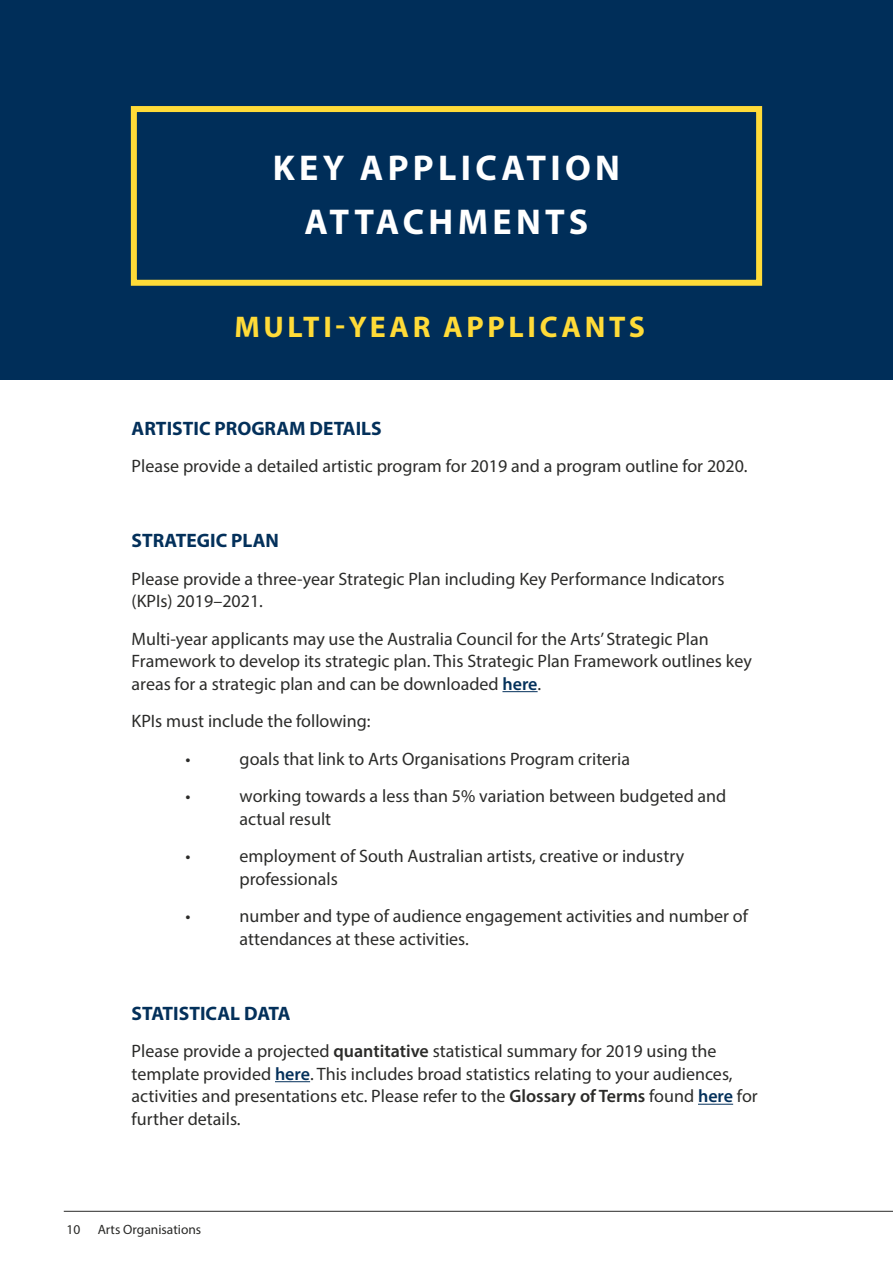
<style>
.page{position:relative;width:893px;height:1263px;background:#fff}
.page>*{position:absolute;margin:0;border:0;box-sizing:border-box;transform-origin:0 0}
.t1{font:700 36px/54px "Myriad Pro";letter-spacing:.12em;color:#fff;text-align:center}
.t2{font:700 30px "Myriad Pro";letter-spacing:.12em;color:#ffdb38}
.t3{font:700 19.5px "Myriad Pro";color:#002e59}
.t4{font:18px/22.5px "Myriad Pro";color:#292927}
.t5{font:13.5px "Myriad Pro";color:#292927}
.s1{font-weight:600;color:#002e59}
.s2{font-weight:600}
</style>
<div class="page">
<div style="left:0;top:0;width:893px;height:380px;background:#002e59"></div>
<div style="left:131px;top:106px;width:631px;height:180px;border:6px solid #ffdb38"></div>
<hr style="left:64px;top:1211px;width:829px;height:1px;background:#292927">
<hr style="left:502px;top:691px;width:36px;height:1px;background:#002e59">
<hr style="left:275px;top:1081px;width:35px;height:1px;background:#002e59">
<hr style="left:698px;top:1104px;width:35px;height:1px;background:#002e59">
<h1 class="t1" style="left:273px;top:140px;width:349px">KEY APPLICATION<br>ATTACHMENTS</h1>
<h2 class="t2" style="left:234px;top:307px;width:412px">MULTI-YEAR APPLICANTS</h2>
<p class="t3" style="left:132px;top:415px;width:252px">ARTISTIC PROGRAM DETAILS</p>
<p class="t4" style="left:132px;top:455px;width:617px">Please provide a detailed artistic program for 2019 and a program outline for 2020.</p>
<p class="t3" style="left:132px;top:528px;width:149px">STRATEGIC PLAN</p>
<p class="t4" style="left:132px;top:567px;width:594px">Please provide a three-year Strategic Plan including Key Performance Indicators (KPIs) 2019–2021.</p>
<p class="t4" style="left:132px;top:627px;width:622px">Multi-year applicants may use the Australia Council for the Arts’ Strategic Plan<br>Framework to develop its strategic plan. This Strategic Plan Framework outlines key areas for a strategic plan and can be downloaded <span class="s1">here</span>.</p>
<p class="t4" style="left:186px;top:702px;width:187px;line-height:37.5px;text-indent:-54px">KPIs must include the following: •</p>
<p class="t4" style="left:240px;top:747px;width:392px">goals that link to Arts Organisations Program criteria</p>
<p class="t4" style="left:186px;top:785px;width:7px">•</p>
<p class="t4" style="left:240px;top:785px;width:488px">working towards a less than 5% variation between budgeted and actual result</p>
<p class="t4" style="left:186px;top:845px;width:7px">•</p>
<p class="t4" style="left:240px;top:845px;width:446px">employment of South Australian artists, creative or industry professionals</p>
<p class="t4" style="left:186px;top:905px;width:7px">•</p>
<p class="t4" style="left:240px;top:905px;width:510px">number and type of audience engagement activities and number of attendances at these activities.</p>
<p class="t3" style="left:132px;top:1000px;width:161px">STATISTICAL DATA</p>
<p class="t4" style="left:132px;top:1040px;width:628px">Please provide a projected <span class="s2">quantitative</span> statistical summary for 2019 using the template provided <span class="s1">here</span>. This includes broad statistics relating to your audiences, activities and presentations etc. Please refer to the <span class="s2">Glossary of Terms</span> found <span class="s1">here</span> for further details.</p>
<p class="t5" style="left:67px;top:1221px;width:15px">10</p>
<p class="t5" style="left:98px;top:1221px;width:105px">Arts Organisations</p>
</div>
